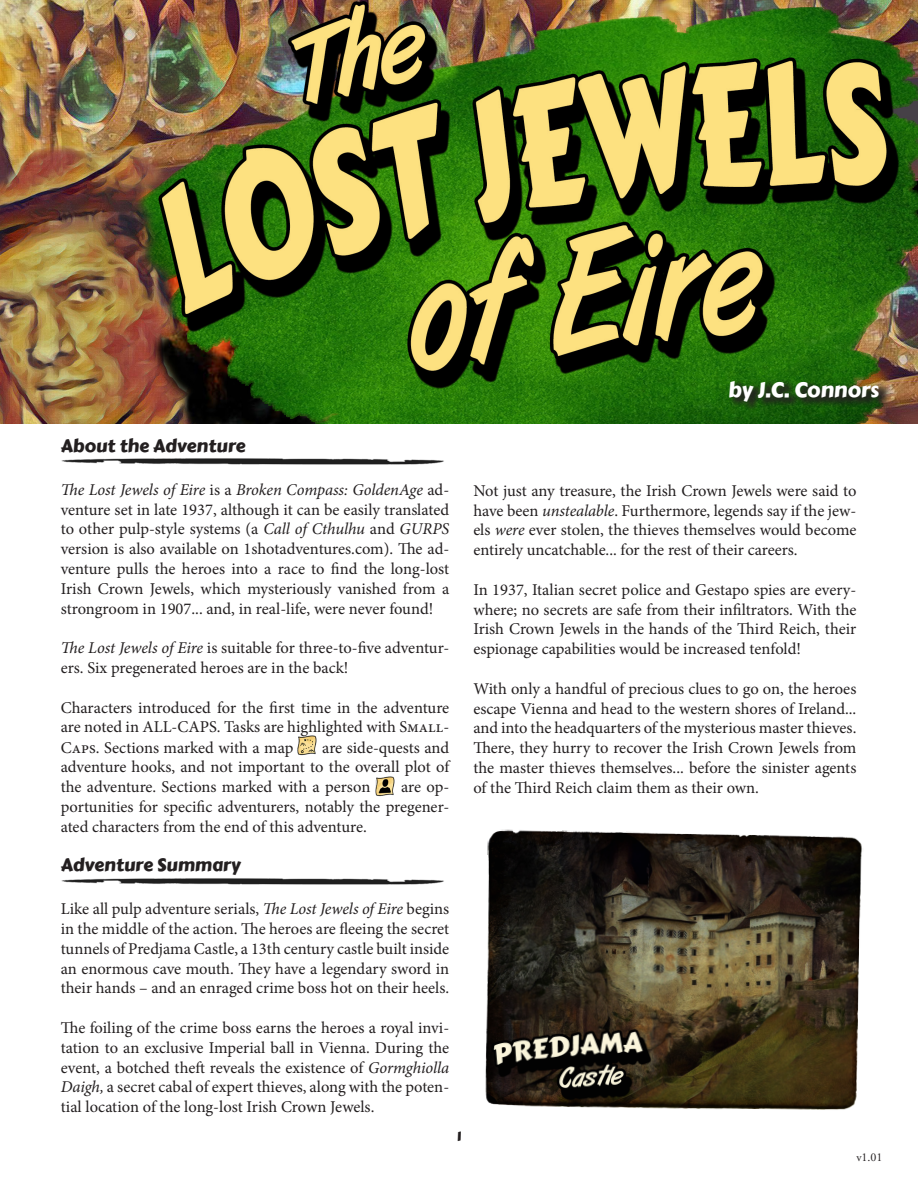
<style>
.page{position:relative;width:918px;height:1188px;background:#fff}
.page>*{position:absolute;margin:0;border:0;box-sizing:border-box;transform-origin:0 0}
.t1{font:21px "Carter One";color:#fff}
.t2{font:18px "Carter One";color:#231f20}
.t3{font:16.5px/19.8px "Minion Pro";color:#231f20;text-align:justify}
.t4{font:13.5px "Carter One";color:#231f20}
.t5{font:12px "Adobe Garamond Pro";color:#231f20}
.s1{font-style:italic}
</style>
<div class="page">
<img style="left:61px;top:458px;width:383px;height:7px">
<img style="left:298px;top:736px;width:19px;height:20px">
<img style="left:376px;top:777px;width:19px;height:20px">
<img style="left:61px;top:878px;width:383px;height:7px">
<img style="left:0;top:0;width:918px;height:424px">
<div style="left:727px;top:378px;width:165px;height:34px;background:#231f20;opacity:.87"></div>
<img style="left:485px;top:829px;width:377px;height:281px">
<p class="t1" style="left:728px;top:374px;width:152px">by J.C. Connors</p>
<p class="t2" style="left:61px;top:432px;width:186px">About the Adventure</p>
<p class="t3" style="left:61px;top:480px;width:390px"><span class="s1">The Lost Jewels of Eire</span> is a <span class="s1">Broken Compass: GoldenAge</span> ad&shy;venture set in late 1937, although it can be easily translated to other pulp-style systems (a <span class="s1">Call of Cthulhu</span> and <span class="s1">GURPS </span>version is also available on 1shotadventures.com). The ad&shy;venture pulls the heroes into a race to find the long-lost Irish Crown Jewels, which mysteriously vanished from a strongroom in 1907... and, in real-life, were never found!</p>
<p class="t3" style="left:61px;top:638px;width:390px"><span class="s1">The Lost Jewels of Eire</span> is suitable for three-to-five adventur&shy;ers. Six pregenerated heroes are in the back!</p>
<p class="t3" style="left:61px;top:697px;width:390px">Characters introduced for the first time in the adventure are noted in ALL-CAPS. Tasks are highlighted with Small-Caps. Sections marked with a map</p>
<p class="t3" style="left:61px;top:738px;width:390px;text-indent:262px">are side-quests and adventure hooks, and not important to the overall plot of the adventure. Sections marked with a person</p>
<p class="t3" style="left:61px;top:777px;width:390px;text-indent:340px">are op&shy;portunities for specific adventurers, notably the pregener&shy;ated characters from the end of this adventure.</p>
<p class="t2" style="left:61px;top:852px;width:182px">Adventure Summary</p>
<p class="t3" style="left:61px;top:899px;width:390px">Like all pulp adventure serials, <span class="s1">The Lost Jewels of Eire</span> begins in the middle of the action. The heroes are fleeing the secret tunnels of Predjama Castle, a 13th century castle built inside an enormous cave mouth. They have a legendary sword in their hands – and an enraged crime boss hot on their heels.</p>
<p class="t3" style="left:61px;top:1018px;width:390px">The foiling of the crime boss earns the heroes a royal invi&shy;tation to an exclusive Imperial ball in Vienna. During the event, a botched theft reveals the existence of <span class="s1">Gormghiolla Daigh,</span> a secret cabal of expert thieves, along with the poten&shy;tial location of the long-lost Irish Crown Jewels.</p>
<p class="t4" style="left:457px;top:1126px;width:6px">1</p>
<p class="t3" style="left:473px;top:481px;width:385px">Not just any treasure, the Irish Crown Jewels were said to have been <span class="s1">unstealable</span>. Furthermore, legends say if the jew&shy;els <span class="s1">were</span> ever stolen, the thieves themselves would become entirely uncatchable... for the rest of their careers.</p>
<p class="t3" style="left:473px;top:580px;width:385px">In 1937, Italian secret police and Gestapo spies are every&shy;where; no secrets are safe from their infiltrators. With the Irish Crown Jewels in the hands of the Third Reich, their espionage capabilities would be increased tenfold!</p>
<p class="t3" style="left:473px;top:679px;width:385px">With only a handful of precious clues to go on, the heroes escape Vienna and head to the western shores of Ireland... and into the headquarters of the mysterious master thieves.<br>There, they hurry to recover the Irish Crown Jewels from the master thieves themselves... before the sinister agents of the Third Reich claim them as their own.</p>
<p class="t5" style="left:856px;top:1150px;width:28px">v1.01</p>
</div>
